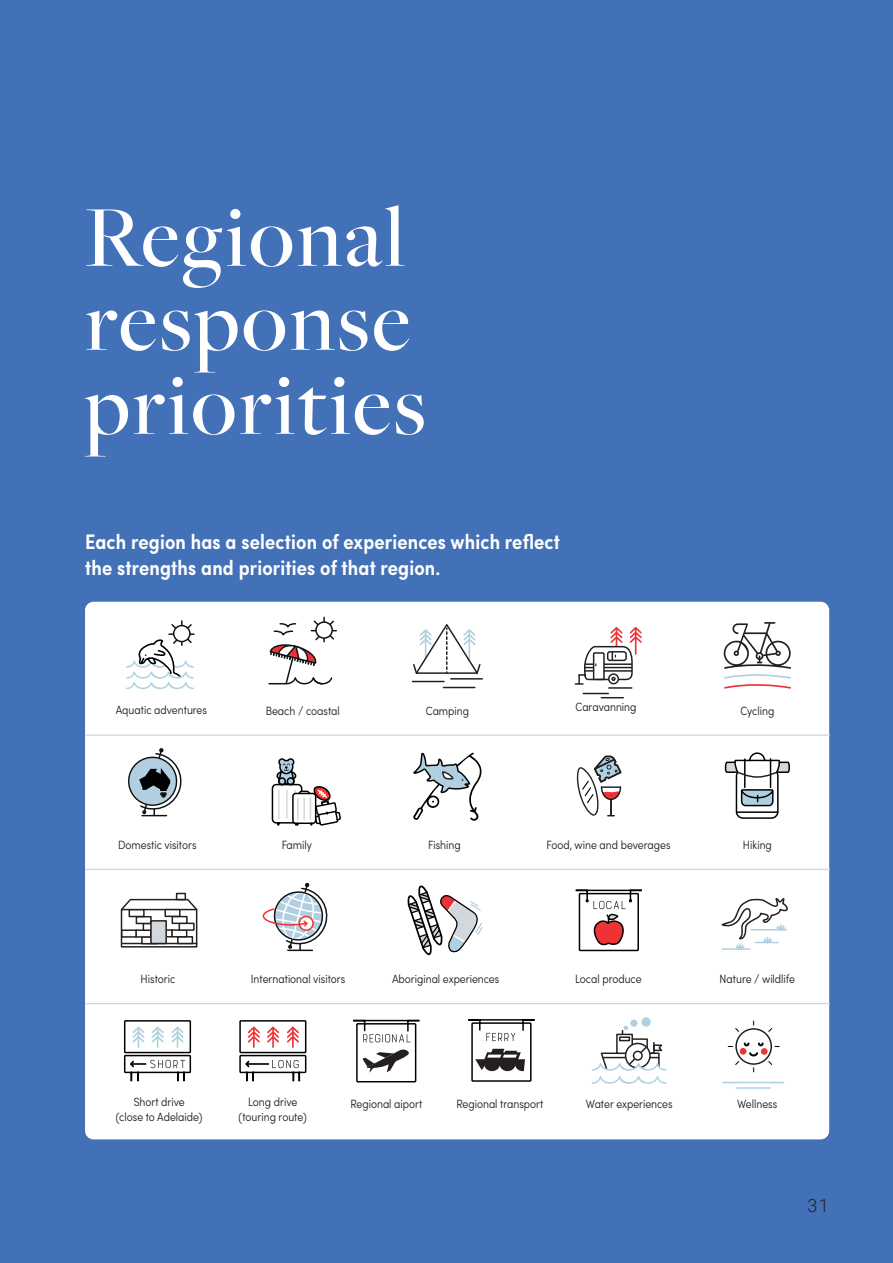
<style>
.page{position:relative;width:893px;height:1263px;background:#4371b8}
.page>*{position:absolute;margin:0;border:0;box-sizing:border-box;transform-origin:0 0}
.t1{font:500 90px/84px "Freight Big Pro";letter-spacing:.03em;color:#fff}
.t2{font:600 condensed 21px/25.5px "Sofia Pro";letter-spacing:.01em;color:#fff}
.t3{font:300 18px "Roboto Mono";color:#231f20}
.t4{font:300 condensed 12px/14.4px "Sofia Pro";color:#231f20;text-align:center}
</style>
<div class="page">
<div style="left:85px;top:602px;width:744px;height:537px;background:#fff;border-radius:9px"></div>
<svg style="left:269px;top:617px;width:67px;height:68px"></svg>
<div style="left:124px;top:1020px;width:67px;height:33px;border:1px solid #000001"></div>
<svg style="left:152px;top:1026px;width:12px;height:22px"></svg>
<svg style="left:171px;top:1026px;width:13px;height:22px"></svg>
<svg style="left:132px;top:1026px;width:13px;height:22px"></svg>
<svg style="left:124px;top:1054px;width:68px;height:28px"></svg>
<div style="left:239px;top:1020px;width:67px;height:33px;border:1px solid #000001"></div>
<svg style="left:267px;top:1026px;width:12px;height:22px"></svg>
<svg style="left:287px;top:1026px;width:12px;height:22px"></svg>
<svg style="left:248px;top:1026px;width:12px;height:22px"></svg>
<svg style="left:239px;top:1054px;width:68px;height:28px"></svg>
<svg style="left:724px;top:752px;width:66px;height:67px"></svg>
<svg style="left:353px;top:1019px;width:67px;height:64px"></svg>
<svg style="left:468px;top:1019px;width:67px;height:63px"></svg>
<svg style="left:413px;top:752px;width:69px;height:69px"></svg>
<svg style="left:724px;top:622px;width:67px;height:67px"></svg>
<hr style="left:288px;top:949px;width:24px;height:2px;background:#101315">
<svg style="left:262px;top:883px;width:66px;height:67px"></svg>
<svg style="left:119px;top:621px;width:80px;height:327px"></svg>
<div style="left:151px;top:921px;width:15px;height:22px;background:#d3d8dc"></div>
<div style="left:150px;top:920px;width:17px;height:24px;border:1px solid #231f20"></div>
<svg style="left:271px;top:758px;width:69px;height:68px"></svg>
<svg style="left:413px;top:624px;width:68px;height:50px"></svg>
<hr style="left:412px;top:681px;width:32px;height:1px;background:#231f20">
<hr style="left:443px;top:687px;width:32px;height:1px;background:#231f20">
<hr style="left:451px;top:678px;width:31px;height:2px;background:#231f20">
<svg style="left:575px;top:889px;width:67px;height:63px"></svg>
<hr style="left:85px;top:734px;width:744px;height:2px;background:#d3d8dc">
<hr style="left:85px;top:869px;width:744px;height:1px;background:#d3d8dc">
<hr style="left:85px;top:1003px;width:744px;height:1px;background:#d3d8dc">
<svg style="left:575px;top:627px;width:67px;height:72px"></svg>
<hr style="left:609px;top:687px;width:23px;height:2px;background:#231f20">
<svg style="left:721px;top:898px;width:67px;height:52px"></svg>
<hr style="left:751px;top:929px;width:35px;height:1px;background:#b0d0e1">
<div style="left:630px;top:1019px;width:7px;height:8px;background:#b0d0e1;border-radius:50%"></div>
<div style="left:641px;top:1017px;width:10px;height:9px;background:#b0d0e1;border-radius:50%"></div>
<svg style="left:591px;top:1025px;width:76px;height:59px"></svg>
<div style="left:735px;top:1028px;width:37px;height:37px;border:1px solid #231f20;border-radius:50%"></div>
<svg style="left:734px;top:1027px;width:6px;height:5px"></svg>
<svg style="left:767px;top:1027px;width:6px;height:6px"></svg>
<hr style="left:723px;top:1082px;width:61px;height:1px;background:#b0d0e1">
<hr style="left:736px;top:1087px;width:34px;height:2px;background:#b0d0e1">
<svg style="left:727px;top:1042px;width:53px;height:31px"></svg>
<div style="left:761px;top:1048px;width:7px;height:7px;background:#ee3235;border-radius:50%"></div>
<svg style="left:407px;top:885px;width:76px;height:71px"></svg>
<svg style="left:576px;top:755px;width:46px;height:62px"></svg>
<h1 class="t1" style="left:85px;top:192px;width:342px">Regional response priorities</h1>
<h2 class="t2" style="left:85px;top:529px;width:476px">Each region has a selection of experiences which reflect the strengths and priorities of that region.</h2>
<p class="t4" style="left:116px;top:702px;width:93px">Aquatic adventures</p>
<p class="t4" style="left:266px;top:703px;width:76px">Beach / coastal</p>
<p class="t4" style="left:426px;top:703px;width:45px">Camping</p>
<p class="t4" style="left:575px;top:700px;width:63px">Caravanning</p>
<p class="t4" style="left:740px;top:703px;width:36px">Cycling</p>
<p class="t4" style="left:118px;top:838px;width:80px">Domestic visitors</p>
<p class="t4" style="left:282px;top:838px;width:32px">Family</p>
<p class="t4" style="left:428px;top:838px;width:34px">Fishing</p>
<p class="t4" style="left:547px;top:838px;width:125px">Food, wine and beverages</p>
<p class="t4" style="left:743px;top:838px;width:31px">Hiking</p>
<p class="t4" style="left:141px;top:971px;width:36px">Historic</p>
<p class="t4" style="left:251px;top:971px;width:96px">International visitors</p>
<p class="t4" style="left:392px;top:971px;width:109px">Aboriginal experiences</p>
<p class="t4" style="left:575px;top:971px;width:68px">Local produce</p>
<p class="t4" style="left:720px;top:971px;width:77px">Nature / wildlife</p>
<p class="t4" style="left:116px;top:1095px;width:88px">Short drive<br>(close to Adelaide)</p>
<p class="t4" style="left:239px;top:1095px;width:70px">Long drive (touring route)</p>
<p class="t4" style="left:350px;top:1096px;width:73px">Regional aiport</p>
<p class="t4" style="left:456px;top:1096px;width:88px">Regional transport</p>
<p class="t4" style="left:586px;top:1096px;width:88px">Water experiences</p>
<p class="t4" style="left:737px;top:1096px;width:42px">Wellness</p>
<h3 class="t3" style="left:808px;top:1193px;width:23px">31</h3>
</div>
